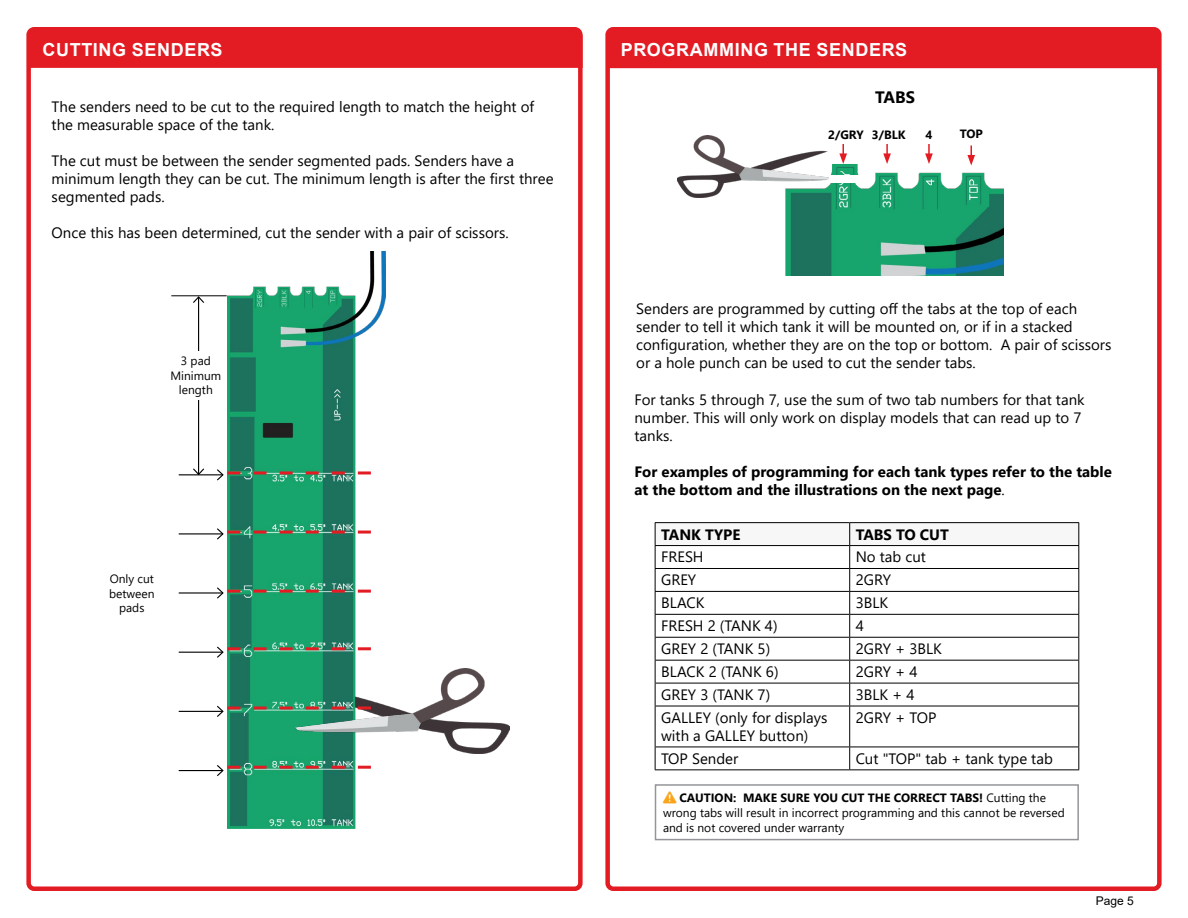
<style>
.page{position:relative;width:1188px;height:918px;background:#fff}
.page>*{position:absolute;margin:0;border:0;box-sizing:border-box;transform-origin:0 0}
.t1{font:700 18px "Arial";letter-spacing:.035em;color:#fff}
.t2{font:700 16.5px "Segoe UI";color:#000}
.t3{font:15px/18px "Segoe UI";color:#000}
.t4{font:700 15px/18px "Segoe UI";color:#000}
.t5{font:12px/14.4px "Segoe UI";color:#000;text-align:center}
.t6{font:700 12px "Segoe UI";color:#000}
.t7{font:12px "Arial";color:#000}
.s1{font-weight:400}
.s2{font-weight:700}
</style>
<div class="page">
<div style="left:26px;top:27px;width:557px;height:864px;border:4px solid #e31b23;border-radius:6px"></div>
<div style="left:605px;top:27px;width:557px;height:864px;border:4px solid #e31b23;border-radius:6px"></div>
<div style="left:29px;top:30px;width:554px;height:38px;background:#e31b23"></div>
<img style="left:227px;top:252px;width:159px;height:576px">
<img style="left:295px;top:668px;width:213px;height:87px">
<hr style="left:171px;top:295px;width:56px;height:1px;background:#000">
<hr style="left:198px;top:297px;width:1px;height:177px;background:#000">
<svg style="left:192px;top:295px;width:13px;height:9px"></svg>
<svg style="left:192px;top:467px;width:13px;height:9px"></svg>
<hr style="left:179px;top:474px;width:44px;height:1px;background:#000">
<svg style="left:216px;top:468px;width:155px;height:14px;background:#629b80"></svg>
<hr style="left:179px;top:533px;width:44px;height:1px;background:#000">
<svg style="left:216px;top:527px;width:155px;height:14px;background:#5c987c"></svg>
<hr style="left:179px;top:592px;width:44px;height:2px;background:#000">
<svg style="left:216px;top:586px;width:155px;height:14px;background:#5c997c"></svg>
<hr style="left:179px;top:652px;width:44px;height:1px;background:#000">
<svg style="left:216px;top:645px;width:155px;height:14px;background:#609b7f"></svg>
<hr style="left:179px;top:711px;width:44px;height:1px;background:#000">
<svg style="left:216px;top:705px;width:155px;height:13px;background:#5a9478"></svg>
<hr style="left:179px;top:770px;width:44px;height:1px;background:#000">
<svg style="left:216px;top:764px;width:155px;height:13px;background:#619a7e"></svg>
<div style="left:166px;top:351px;width:60px;height:49px;background:#fff"></div>
<div style="left:607px;top:30px;width:554px;height:38px;background:#e31b23"></div>
<hr style="left:655px;top:522px;width:195px;height:1px;background:#000">
<hr style="left:655px;top:706px;width:195px;height:1px;background:#000">
<hr style="left:655px;top:706px;width:1px;height:41px;background:#000">
<hr style="left:655px;top:747px;width:195px;height:1px;background:#000">
<svg style="left:655px;top:747px;width:1px;height:22px"></svg>
<hr style="left:655px;top:769px;width:195px;height:1px;background:#000">
<hr style="left:850px;top:522px;width:229px;height:1px;background:#000">
<svg style="left:655px;top:523px;width:424px;height:183px"></svg>
<hr style="left:850px;top:706px;width:229px;height:1px;background:#000">
<hr style="left:849px;top:706px;width:1px;height:41px;background:#000">
<hr style="left:1078px;top:706px;width:1px;height:41px;background:#000">
<hr style="left:850px;top:747px;width:229px;height:1px;background:#000">
<svg style="left:849px;top:747px;width:1px;height:22px"></svg>
<svg style="left:1078px;top:747px;width:1px;height:22px"></svg>
<hr style="left:850px;top:769px;width:229px;height:1px;background:#000">
<img style="left:785px;top:172px;width:218px;height:104px">
<div style="left:826px;top:173px;width:35px;height:9px;background:#fff"></div>
<img style="left:678px;top:136px;width:151px;height:61px">
<svg style="left:883px;top:144px;width:8px;height:20px"></svg>
<svg style="left:839px;top:144px;width:8px;height:19px"></svg>
<svg style="left:925px;top:144px;width:8px;height:20px"></svg>
<svg style="left:967px;top:146px;width:8px;height:19px"></svg>
<img style="left:830px;top:163px;width:29px;height:11px">
<div style="left:655px;top:784px;width:424px;height:56px;border:2px solid #939598"></div>
<p class="t1" style="left:42px;top:37px;width:182px">CUTTING SENDERS</p>
<p class="t3" style="left:52px;top:96px;width:484px">The senders need to be cut to the required length to match the height of the measurable space of the tank.</p>
<p class="t3" style="left:52px;top:150px;width:503px">The cut must be between the sender segmented pads. Senders have a minimum length they can be cut. The minimum length is after the first three segmented pads.</p>
<p class="t3" style="left:52px;top:222px;width:459px">Once this has been determined, cut the sender with a pair of scissors.</p>
<p class="t5" style="left:170px;top:353px;width:52px">3 pad<br>Minimum length</p>
<p class="t5" style="left:109px;top:571px;width:47px">Only cut between pads</p>
<p class="t1" style="left:621px;top:37px;width:288px">PROGRAMMING THE SENDERS</p>
<p class="t2" style="left:875px;top:82px;width:41px">TABS</p>
<p class="t6" style="left:828px;top:123px;width:79px">2/GRY 3/BLK</p>
<p class="t6" style="left:925px;top:123px;width:8px">4</p>
<p class="t6" style="left:960px;top:122px;width:25px">TOP</p>
<p class="t3" style="left:636px;top:298px;width:477px">Senders are programmed by cutting off the tabs at the top of each sender to tell it which tank it will be mounted on, or if in a stacked configuration, whether they are on the top or bottom. A pair of scissors or a hole punch can be used to cut the sender tabs.</p>
<p class="t3" style="left:634px;top:389px;width:452px">For tanks 5 through 7, use the sum of two tab numbers for that tank number. This will only work on display models that can read up to 7 tanks.</p>
<p class="t4" style="left:634px;top:461px;width:479px">For examples of programming for each tank types refer to the table at the bottom and the illustrations on the next page<span class="s1">.</span></p>
<p class="t4" style="left:661px;top:524px;width:81px">TANK TYPE</p>
<p class="t4" style="left:856px;top:524px;width:95px">TABS TO CUT</p>
<p class="t3" style="left:661px;top:547px;width:44px">FRESH</p>
<p class="t3" style="left:856px;top:547px;width:72px">No tab cut</p>
<p class="t3" style="left:661px;top:570px;width:37px">GREY</p>
<p class="t3" style="left:856px;top:570px;width:37px">2GRY</p>
<p class="t3" style="left:661px;top:593px;width:45px">BLACK</p>
<p class="t3" style="left:856px;top:593px;width:34px">3BLK</p>
<p class="t3" style="left:661px;top:616px;width:118px">FRESH 2 (TANK 4)</p>
<p class="t3" style="left:856px;top:616px;width:10px">4</p>
<p class="t3" style="left:661px;top:639px;width:111px">GREY 2 (TANK 5)</p>
<p class="t3" style="left:856px;top:639px;width:88px">2GRY + 3BLK</p>
<p class="t3" style="left:661px;top:661px;width:119px">BLACK 2 (TANK 6)</p>
<p class="t3" style="left:856px;top:661px;width:63px">2GRY + 4</p>
<p class="t3" style="left:661px;top:684px;width:111px">GREY 3 (TANK 7)</p>
<p class="t3" style="left:856px;top:684px;width:61px">3BLK + 4</p>
<p class="t3" style="left:661px;top:707px;width:168px">GALLEY (only for displays with a GALLEY button)</p>
<p class="t3" style="left:856px;top:707px;width:82px">2GRY + TOP</p>
<p class="t3" style="left:661px;top:748px;width:79px">TOP Sender</p>
<p class="t3" style="left:856px;top:748px;width:199px">Cut "TOP" tab + tank type tab</p>
<p class="t5" style="left:663px;top:789px;width:403px;line-height:15px;text-align:left;text-indent:16px"><span class="s2">CAUTION: MAKE SURE YOU CUT THE CORRECT TABS!</span> Cutting the wrong tabs will result in incorrect programming and this cannot be reversed and is not covered under warranty</p>
<p class="t7" style="left:1096px;top:893px;width:40px">Page 5</p>
</div>
